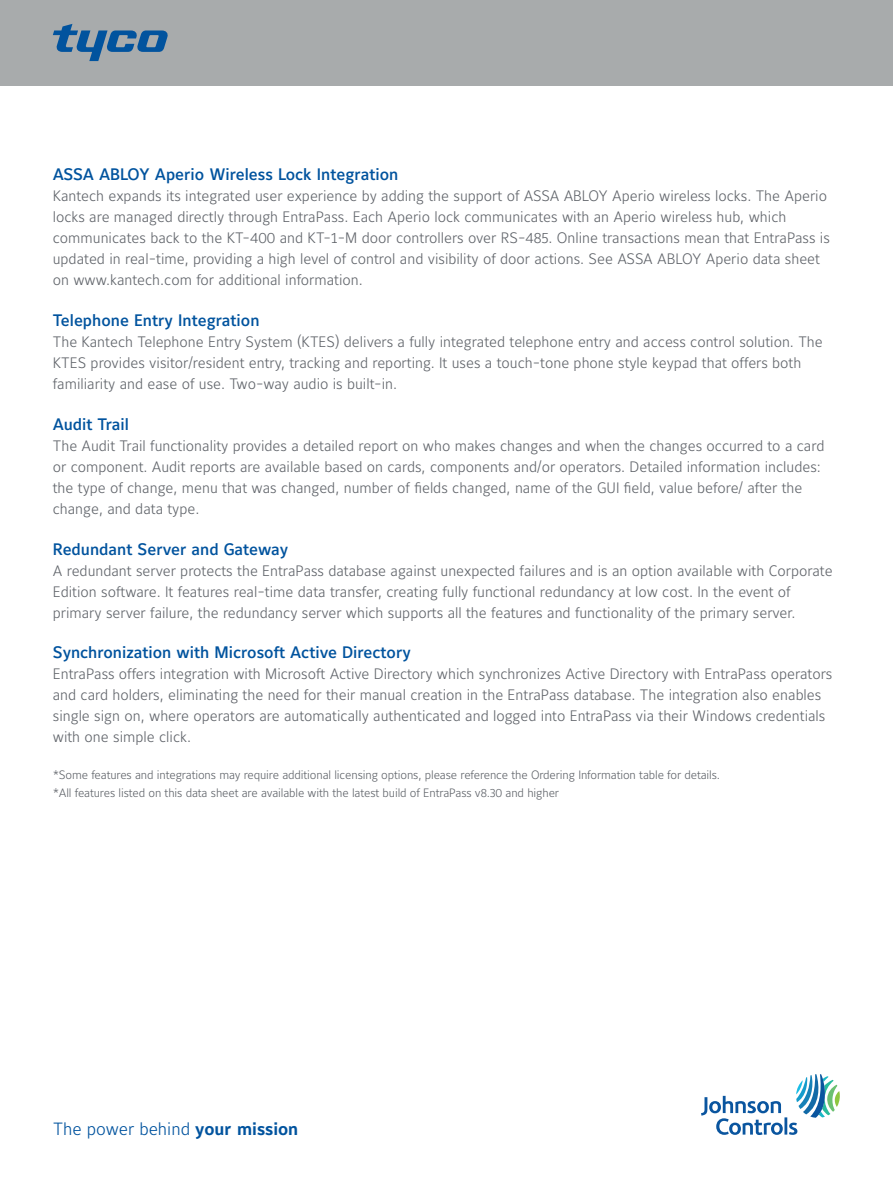
<style>
.page{position:relative;width:893px;height:1188px;background:#fff}
.page>*{position:absolute;margin:0;border:0;box-sizing:border-box;transform-origin:0 0}
.t1{font:300 17.55px "Maurea Jci Lf ML";color:#01539e}
.t2{font:500 16.5px "Maurea Jci Lf ML";color:#01539e}
.t3{font:300 15px/21px "Maurea Jci Lf ML";color:#5f6369}
.t4{font:300 12px/18px "Maurea Jci Lf ML";letter-spacing:-.01em;color:#5f6369}
.s1{font-weight:700}
</style>
<div class="page">
<div style="left:0;top:0;width:893px;height:85px;background:#a8abac"></div>
<svg style="left:53px;top:24px;width:115px;height:37px"></svg>
<svg style="left:701px;top:1074px;width:139px;height:61px"></svg>
<p class="t2" style="left:53px;top:165px;width:347px">ASSA ABLOY Aperio Wireless Lock Integration</p>
<p class="t3" style="left:53px;top:185px;width:779px">Kantech expands its integrated user experience by adding the support of ASSA ABLOY Aperio wireless locks. The Aperio locks are managed directly through EntraPass. Each Aperio lock communicates with an Aperio wireless hub, which communicates back to the KT-400 and KT-1-M door controllers over RS-485. Online transactions mean that EntraPass is updated in real-time, providing a high level of control and visibility of door actions. See ASSA ABLOY Aperio data sheet on www.kantech.com for additional information.</p>
<p class="t2" style="left:53px;top:311px;width:208px">Telephone Entry Integration</p>
<p class="t3" style="left:53px;top:331px;width:771px">The Kantech Telephone Entry System (KTES) delivers a fully integrated telephone entry and access control solution. The<br>KTES provides visitor/resident entry, tracking and reporting. It uses a touch-tone phone style keypad that offers both familiarity and ease of use. Two-way audio is built-in.</p>
<p class="t2" style="left:53px;top:414px;width:78px">Audit Trail</p>
<p class="t3" style="left:53px;top:435px;width:773px">The Audit Trail functionality provides a detailed report on who makes changes and when the changes occurred to a card or component. Audit reports are available based on cards, components and/or operators. Detailed information includes: the type of change, menu that was changed, number of fields changed, name of the GUI field, value before/ after the change, and data type.</p>
<p class="t2" style="left:53px;top:539px;width:237px">Redundant Server and Gateway</p>
<p class="t3" style="left:53px;top:560px;width:781px">A redundant server protects the EntraPass database against unexpected failures and is an option available with Corporate<br>Edition software. It features real-time data transfer, creating fully functional redundancy at low cost. In the event of primary server failure, the redundancy server which supports all the features and functionality of the primary server.</p>
<p class="t2" style="left:53px;top:643px;width:359px">Synchronization with Microsoft Active Directory</p>
<p class="t3" style="left:53px;top:663px;width:781px">EntraPass offers integration with Microsoft Active Directory which synchronizes Active Directory with EntraPass operators and card holders, eliminating the need for their manual creation in the EntraPass database. The integration also enables single sign on, where operators are automatically authenticated and logged into EntraPass via their Windows credentials with one simple click.</p>
<p class="t4" style="left:53px;top:765px;width:668px">*Some features and integrations may require additional licensing options, please reference the Ordering Information table for details. *All features listed on this data sheet are available with the latest build of EntraPass v8.30 and higher</p>
<p class="t1" style="left:53px;top:1118px;width:247px">The power behind <span class="s1">your mission</span></p>
</div>
